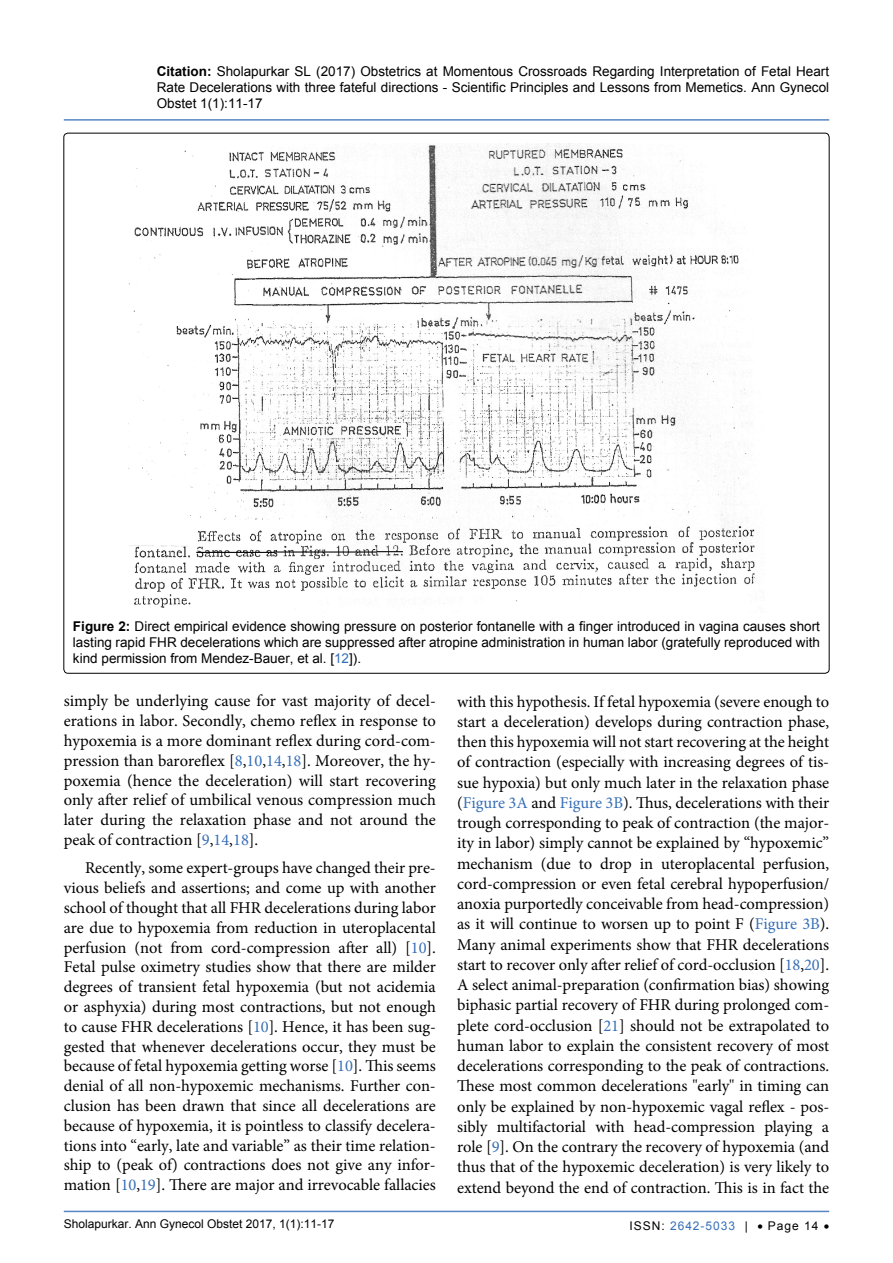
<style>
.page{position:relative;width:893px;height:1263px;background:#fff}
.page>*{position:absolute;margin:0;border:0;box-sizing:border-box;transform-origin:0 0}
.t1{font:16.5px/20.2px "Minion Pro";letter-spacing:-.005em;color:#000;text-align:justify}
.t2{font:13.5px/16.2px "Arial";color:#000;text-align:justify}
.t3{font:12px "Arial";color:#000}
.t4{font:12px "Arial";letter-spacing:.08em;color:#376fb7}
.s1{font-weight:700}
.s2{color:#376fb7}
.s3{color:#000}
</style>
<div class="page">
<hr style="left:64px;top:1211px;width:765px;height:1px;background:#376fb7">
<hr style="left:64px;top:119px;width:765px;height:2px;background:#376fb7">
<img style="left:128px;top:143px;width:627px;height:465px">
<p class="t2" style="left:157px;top:63px;width:674px"><span class="s1">Citation:</span> Sholapurkar SL (2017) Obstetrics at Momentous Crossroads Regarding Interpretation of Fetal Heart Rate Decelerations with three fateful directions - Scientific Principles and Lessons from Memetics. Ann Gynecol Obstet 1(1):11-17</p>
<p class="t2" style="left:73px;top:618px;width:748px"><span class="s1">Figure 2:</span> Direct empirical evidence showing pressure on posterior fontanelle with a finger introduced in vagina causes short lasting rapid FHR decelerations which are suppressed after atropine administration in human labor (gratefully reproduced with kind permission from Mendez-Bauer, et al. [<span class="s2">12</span>]).</p>
<p class="t1" style="left:64px;top:691px;width:374px;line-height:19.8px">simply be underlying cause for vast majority of decel&shy;erations in labor. Secondly, chemo reflex in response to hypoxemia is a more dominant reflex during cord-com&shy;pression than baroreflex [<span class="s2">8</span>,<span class="s2">10</span>,<span class="s2">14</span>,<span class="s2">18</span>]. Moreover, the hy&shy;poxemia (hence the deceleration) will start recovering only after relief of umbilical venous compression much later during the relaxation phase and not around the peak of contraction [<span class="s2">9</span>,<span class="s2">14</span>,<span class="s2">18</span>].</p>
<p class="t1" style="left:64px;top:858px;width:374px;line-height:19.8px;text-indent:21px">Recently, some expert-groups have changed their pre&shy;vious beliefs and assertions; and come up with another school of thought that all FHR decelerations during labor are due to hypoxemia from reduction in uteroplacental perfusion (not from cord-compression after all) [<span class="s2">10</span>].<br>Fetal pulse oximetry studies show that there are milder degrees of transient fetal hypoxemia (but not acidemia or asphyxia) during most contractions, but not enough to cause FHR decelerations [<span class="s2">10</span>]. Hence, it has been sug&shy;gested that whenever decelerations occur, they must be because of fetal hypoxemia getting worse [<span class="s2">10</span>]. This seems denial of all non-hypoxemic mechanisms. Further con&shy;clusion has been drawn that since all decelerations are because of hypoxemia, it is pointless to classify decelera&shy;tions into “early, late and variable” as their time relation&shy;ship to (peak of) contractions does not give any infor&shy;mation [<span class="s2">10</span>,<span class="s2">19</span>]. There are major and irrevocable fallacies</p>
<p class="t1" style="left:457px;top:691px;width:374px">with this hypothesis. If fetal hypoxemia (severe enough to start a deceleration) develops during contraction phase, then this hypoxemia will not start recovering at the height of contraction (especially with increasing degrees of tis&shy;sue hypoxia) but only much later in the relaxation phase (<span class="s2">Figure 3A</span> and <span class="s2">Figure 3B</span>). Thus, decelerations with their trough corresponding to peak of contraction (the major&shy;ity in labor) simply cannot be explained by “hypoxemic” mechanism (due to drop in uteroplacental perfusion, cord-compression or even fetal cerebral hypoperfusion/ anoxia purportedly conceivable from head-compression) as it will continue to worsen up to point F (<span class="s2">Figure 3B</span>).<br>Many animal experiments show that FHR decelerations start to recover only after relief of cord-occlusion [<span class="s2">18</span>,<span class="s2">20</span>].<br>A select animal-preparation (confirmation bias) showing biphasic partial recovery of FHR during prolonged com&shy;plete cord-occlusion [<span class="s2">21</span>] should not be extrapolated to human labor to explain the consistent recovery of most decelerations corresponding to the peak of contractions.<br>These most common decelerations "early" in timing can only be explained by non-hypoxemic vagal reflex - pos&shy;sibly multifactorial with head-compression playing a role [<span class="s2">9</span>]. On the contrary the recovery of hypoxemia (and thus that of the hypoxemic deceleration) is very likely to extend beyond the end of contraction. This is in fact the</p>
<p class="t3" style="left:64px;top:1215px;width:272px">Sholapurkar. Ann Gynecol Obstet 2017, 1(1):11-17</p>
<p class="t4" style="left:630px;top:1217px;width:120px"><span class="s3">ISSN:</span> 2642-5033 <span class="s3">|</span></p>
<p class="t3" style="left:757px;top:1218px;width:73px">• Page 14 •</p>
</div>
